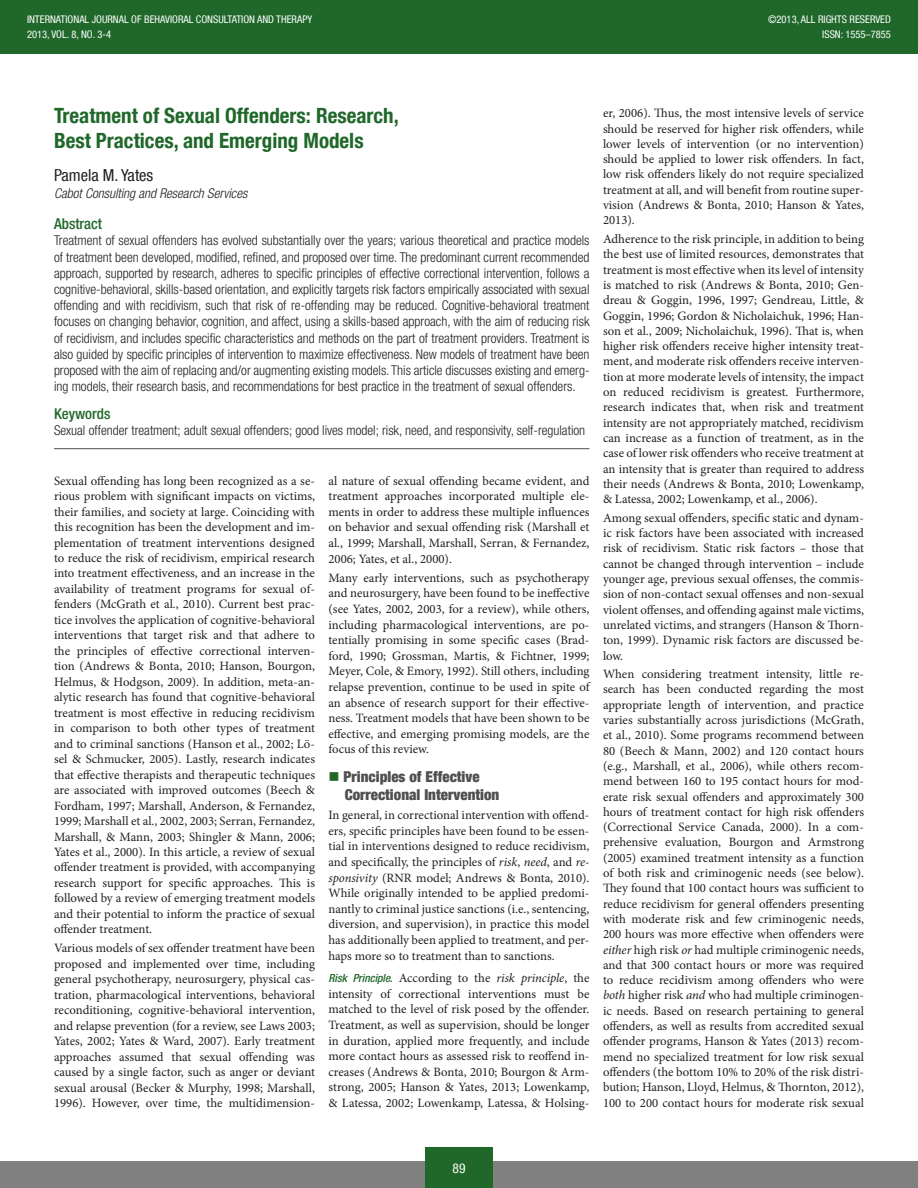
<style>
.page{position:relative;width:918px;height:1188px;background:#fff}
.page>*{position:absolute;margin:0;border:0;box-sizing:border-box;transform-origin:0 0}
.t1{font:700 condensed 21px/25.2px "Helvetica Neue LT Com";color:#1f682a}
.Authors{font:condensed 16.5px "Helvetica Neue LT Com";color:#231f20}
.t2{font:900 condensed 15px/18.3px "Helvetica Neue LT Com";color:#4f4f4f}
.Subtitles{font:500 condensed 15px "Helvetica Neue LT Com";color:#1f682a}
.Abstract{font:300 condensed 13.5px/16.2px "Helvetica Neue LT Com";color:#231f20;text-align:justify}
.Keywords{font:300 condensed 13.5px "Helvetica Neue LT Com";color:#231f20}
.Affiliation{font:italic 300 condensed 13.5px "Helvetica Neue LT Com";color:#231f20}
.White_Center{font:condensed 13.5px "Helvetica Neue LT Com";color:#fff}
._3_Subsubsection{font:12.75px/15.3px "Minion Pro";color:#231f20;text-align:justify}
.t3{font:condensed 10.5px/15.3px "Helvetica Neue LT Com";color:#fff;text-align:right}
.s1{font-style:italic}
.s2{font-family:"Helvetica Neue LT Com";font-weight:500;font-style:italic;font-stretch:condensed;font-size:11.25px;color:#1f682a}
</style>
<div class="page">
<div style="left:0;top:1161px;width:918px;height:27px;background:#808080"></div>
<div style="left:425px;top:1148px;width:68px;height:40px;background:#1f682a"></div>
<div style="left:0;top:0;width:918px;height:54px;background:#1f682a"></div>
<hr style="left:54px;top:448px;width:536px;height:1px;background:#4f4f4f">
<p class="t3" style="left:27px;top:12px;width:287px;text-align:left">INTERNATIONAL JOURNAL OF BEHAVIORAL CONSULTATION AND THERAPY<br>2013, VOL. 8, NO. 3-4</p>
<p class="t3" style="left:768px;top:12px;width:124px">©2013, ALL RIGHTS RESERVED<br>ISSN: 1555–7855</p>
<p class="t1" style="left:54px;top:103px;width:346px">Treatment of Sexual Offenders: Research,<br>Best Practices, and Emerging Models</p>
<p class="Authors" style="left:54px;top:166px;width:101px">Pamela M. Yates</p>
<p class="Affiliation" style="left:54px;top:185px;width:195px">Cabot Consulting and Research Services</p>
<p class="Subtitles" style="left:54px;top:215px;width:49px">Abstract</p>
<p class="Abstract" style="left:54px;top:232px;width:537px">Treatment of sexual offenders has evolved substantially over the years; various theoretical and practice models of treatment been developed, modified, refined, and proposed over time. The predominant current recommended approach, supported by research, adheres to specific principles of effective correctional intervention, follows a cognitive-behavioral, skills-based orientation, and explicitly targets risk factors empirically associated with sexual offending and with recidivism, such that risk of re-offending may be reduced. Cognitive-behavioral treatment focuses on changing behavior, cognition, and affect, using a skills-based approach, with the aim of reducing risk of recidivism, and includes specific characteristics and methods on the part of treatment providers. Treatment is also guided by specific principles of intervention to maximize effectiveness. New models of treatment have been proposed with the aim of replacing and/or augmenting existing models. This article discusses existing and emerg&shy;ing models, their research basis, and recommendations for best practice in the treatment of sexual offenders.</p>
<p class="Subtitles" style="left:54px;top:404px;width:58px">Keywords</p>
<p class="Keywords" style="left:54px;top:422px;width:533px">Sexual offender treatment; adult sexual offenders; good lives model; risk, need, and responsivity, self-regulation</p>
<p class="_3_Subsubsection" style="left:54px;top:473px;width:263px">Sexual offending has long been recognized as a se&shy;rious problem with significant impacts on victims, their families, and society at large. Coinciding with this recognition has been the development and im&shy;plementation of treatment interventions designed to reduce the risk of recidivism, empirical research into treatment effectiveness, and an increase in the availability of treatment programs for sexual of&shy;fenders (McGrath et al., 2010). Current best prac&shy;tice involves the application of cognitive-behavioral interventions that target risk and that adhere to the principles of effective correctional interven&shy;tion (Andrews &amp; Bonta, 2010; Hanson, Bourgon, Helmus, &amp; Hodgson, 2009). In addition, meta-an&shy;alytic research has found that cognitive-behavioral treatment is most effective in reducing recidivism in comparison to both other types of treatment and to criminal sanctions (Hanson et al., 2002; Lö&shy;sel &amp; Schmucker, 2005). Lastly, research indicates that effective therapists and therapeutic techniques are associated with improved outcomes (Beech &amp; Fordham, 1997; Marshall, Anderson, &amp; Fernandez, 1999; Marshall et al., 2002, 2003; Serran, Fernandez, Marshall, &amp; Mann, 2003; Shingler &amp; Mann, 2006; Yates et al., 2000). In this article, a review of sexual offender treatment is provided, with accompanying research support for specific approaches. This is followed by a review of emerging treatment models and their potential to inform the practice of sexual offender treatment.</p>
<p class="_3_Subsubsection" style="left:54px;top:941px;width:263px">Various models of sex offender treatment have been proposed and implemented over time, including general psychotherapy, neurosurgery, physical cas&shy;tration, pharmacological interventions, behavioral reconditioning, cognitive-behavioral intervention, and relapse prevention (for a review, see Laws 2003; Yates, 2002; Yates &amp; Ward, 2007). Early treatment approaches assumed that sexual offending was caused by a single factor, such as anger or deviant sexual arousal (Becker &amp; Murphy, 1998; Marshall, 1996). However, over time, the multidimension-</p>
<p class="_3_Subsubsection" style="left:328px;top:473px;width:263px">al nature of sexual offending became evident, and treatment approaches incorporated multiple ele&shy;ments in order to address these multiple influences on behavior and sexual offending risk (Marshall et al., 1999; Marshall, Marshall, Serran, &amp; Fernandez, 2006; Yates, et al., 2000).</p>
<p class="_3_Subsubsection" style="left:328px;top:570px;width:263px">Many early interventions, such as psychotherapy and neurosurgery, have been found to be ineffective (see Yates, 2002, 2003, for a review), while others, including pharmacological interventions, are po&shy;tentially promising in some specific cases (Brad&shy;ford, 1990; Grossman, Martis, &amp; Fichtner, 1999; Meyer, Cole, &amp; Emory, 1992). Still others, including relapse prevention, continue to be used in spite of an absence of research support for their effective&shy;ness. Treatment models that have been shown to be effective, and emerging promising models, are the focus of this review.</p>
<p class="t2" style="left:344px;top:767px;width:157px">Principles of Effective<br>Correctional Intervention</p>
<p class="_3_Subsubsection" style="left:328px;top:807px;width:263px">In general, in correctional intervention with offend&shy;ers, specific principles have been found to be essen&shy;tial in interventions designed to reduce recidivism, and specifically, the principles of <span class="s1">risk</span>, <span class="s1">need</span>, and <span class="s1">re&shy;sponsivity</span> (RNR model; Andrews &amp; Bonta, 2010).<br>While originally intended to be applied predomi&shy;nantly to criminal justice sanctions (i.e., sentencing, diversion, and supervision), in practice this model has additionally been applied to treatment, and per&shy;haps more so to treatment than to sanctions.</p>
<p class="_3_Subsubsection" style="left:328px;top:970px;width:263px"><span class="s2">Risk Principle.</span> According to the <span class="s1">risk principle</span>, the intensity of correctional interventions must be matched to the level of risk posed by the offender.<br>Treatment, as well as supervision, should be longer in duration, applied more frequently, and include more contact hours as assessed risk to reoffend in&shy;creases (Andrews &amp; Bonta, 2010; Bourgon &amp; Arm&shy;strong, 2005; Hanson &amp; Yates, 2013; Lowenkamp, &amp; Latessa, 2002; Lowenkamp, Latessa, &amp; Holsing-</p>
<p class="_3_Subsubsection" style="left:603px;top:106px;width:263px">er, 2006). Thus, the most intensive levels of service should be reserved for higher risk offenders, while lower levels of intervention (or no intervention) should be applied to lower risk offenders. In fact, low risk offenders likely do not require specialized treatment at all, and will benefit from routine super&shy;vision (Andrews &amp; Bonta, 2010; Hanson &amp; Yates, 2013).</p>
<p class="_3_Subsubsection" style="left:603px;top:231px;width:263px">Adherence to the risk principle, in addition to being the best use of limited resources, demonstrates that treatment is most effective when its level of intensity is matched to risk (Andrews &amp; Bonta, 2010; Gen&shy;dreau &amp; Goggin, 1996, 1997; Gendreau, Little, &amp; Goggin, 1996; Gordon &amp; Nicholaichuk, 1996; Han&shy;son et al., 2009; Nicholaichuk, 1996). That is, when higher risk offenders receive higher intensity treat&shy;ment, and moderate risk offenders receive interven&shy;tion at more moderate levels of intensity, the impact on reduced recidivism is greatest. Furthermore, research indicates that, when risk and treatment intensity are not appropriately matched, recidivism can increase as a function of treatment, as in the case of lower risk offenders who receive treatment at an intensity that is greater than required to address their needs (Andrews &amp; Bonta, 2010; Lowenkamp, &amp; Latessa, 2002; Lowenkamp, et al., 2006).</p>
<p class="_3_Subsubsection" style="left:603px;top:510px;width:263px">Among sexual offenders, specific static and dynam&shy;ic risk factors have been associated with increased risk of recidivism. Static risk factors – those that cannot be changed through intervention – include younger age, previous sexual offenses, the commis&shy;sion of non-contact sexual offenses and non-sexual violent offenses, and offending against male victims, unrelated victims, and strangers (Hanson &amp; Thorn&shy;ton, 1999). Dynamic risk factors are discussed be&shy;low.</p>
<p class="_3_Subsubsection" style="left:603px;top:667px;width:263px">When considering treatment intensity, little re&shy;search has been conducted regarding the most appropriate length of intervention, and practice varies substantially across jurisdictions (McGrath, et al., 2010). Some programs recommend between 80 (Beech &amp; Mann, 2002) and 120 contact hours (e.g., Marshall, et al., 2006), while others recom&shy;mend between 160 to 195 contact hours for mod&shy;erate risk sexual offenders and approximately 300 hours of treatment contact for high risk offenders (Correctional Service Canada, 2000). In a com&shy;prehensive evaluation, Bourgon and Armstrong (2005) examined treatment intensity as a function of both risk and criminogenic needs (see below).<br>They found that 100 contact hours was sufficient to reduce recidivism for general offenders presenting with moderate risk and few criminogenic needs, 200 hours was more effective when offenders were <span class="s1">either</span> high risk <span class="s1">or</span> had multiple criminogenic needs, and that 300 contact hours or more was required to reduce recidivism among offenders who were <span class="s1">both</span> higher risk <span class="s1">and</span> who had multiple criminogen&shy;ic needs. Based on research pertaining to general offenders, as well as results from accredited sexual offender programs, Hanson &amp; Yates (2013) recom&shy;mend no specialized treatment for low risk sexual offenders (the bottom 10% to 20% of the risk distri&shy;bution; Hanson, Lloyd, Helmus, &amp; Thornton, 2012), 100 to 200 contact hours for moderate risk sexual</p>
<p class="White_Center" style="left:453px;top:1160px;width:14px">89</p>
</div>
